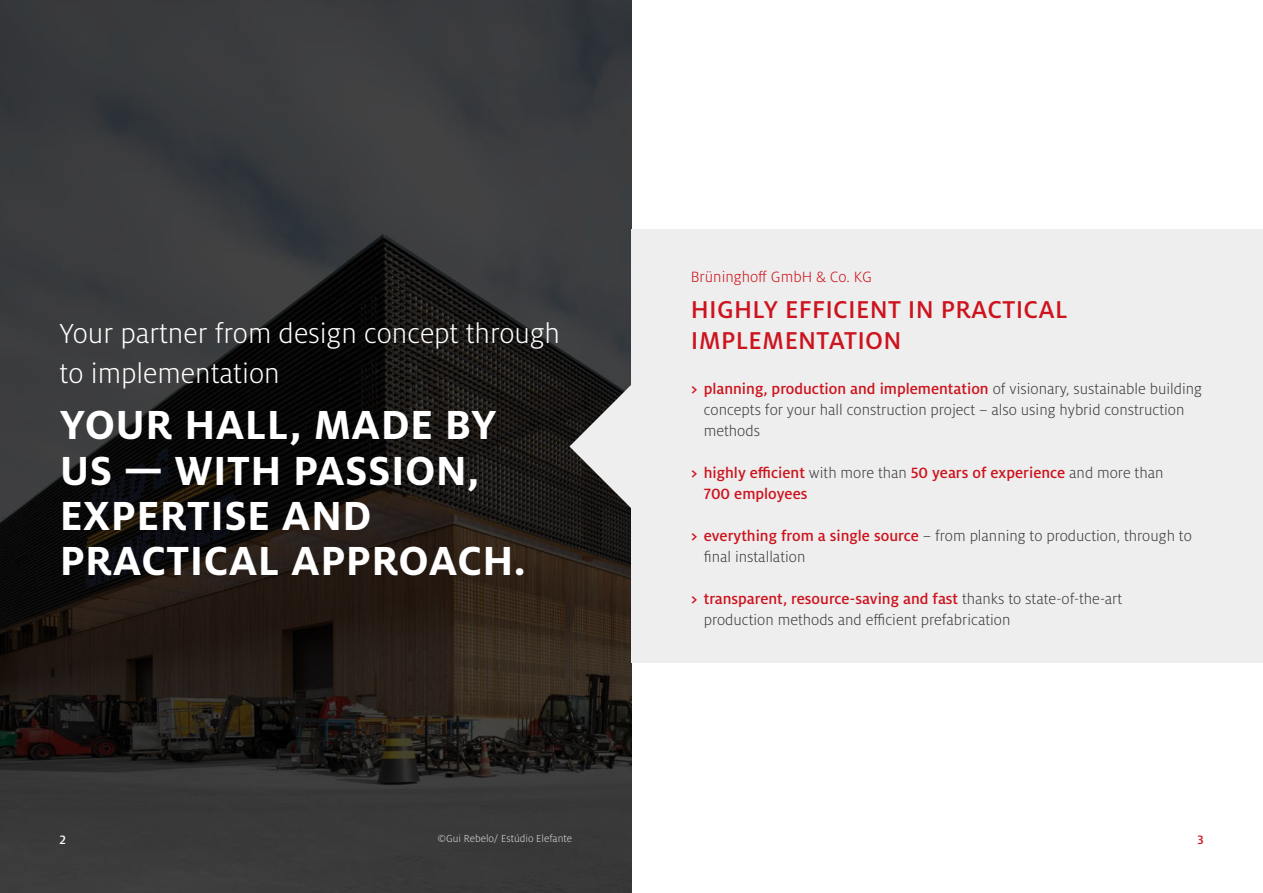
<style>
.page{position:relative;width:1263px;height:893px;background:#fff}
.page>*{position:absolute;margin:0;border:0;box-sizing:border-box;transform-origin:0 0}
.t1{font:700 45px/45px "Milo Pro";letter-spacing:.01em;color:#fff}
.t2{font:300 30.6px/39.8px "Milo OT";color:#fff}
.t3{font:500 27px/31.5px "Milo OT";letter-spacing:.01em;color:#cd131d}
.t4{font:300 16.5px/21px "Milo OT";color:#3c3c3b}
.t5{font:500 16.5px/21px "Milo OT";color:#cd131d}
.t6{font:300 16.5px "Milo OT";color:#cd131d}
.t7{font:500 13.5px "Milo OT";color:#cd131d}
.t8{font:500 13.5px "Milo OT";color:#fff}
.t9{font:300 11.25px "Milo OT";color:#dadada}
.s1{font-weight:500;color:#cd131d}
.s2{font-weight:300;color:#3c3c3b}
</style>
<div class="page">
<svg style="left:0;top:0;width:631px;height:893px;fill:#363738"></svg>
<svg style="left:569px;top:365px;width:62px;height:163px"></svg>
<div style="left:631px;top:230px;width:632px;height:433px;background:#eee"></div>
<h2 class="t2" style="left:60px;top:314px;width:502px">Your partner from design concept through to implementation</h2>
<h1 class="t1" style="left:60px;top:403px;width:467px">YOUR HALL, MADE BY<br>US — WITH PASSION,<br>EXPERTISE AND<br>PRACTICAL APPROACH.</h1>
<p class="t8" style="left:60px;top:832px;width:8px">2</p>
<p class="t9" style="left:437px;top:833px;width:136px">©Gui Rebelo/ Estúdio Elefante</p>
<p class="t6" style="left:691px;top:268px;width:183px">Brüninghoff GmbH &amp; Co. KG</p>
<h3 class="t3" style="left:691px;top:294px;width:378px">HIGHLY EFFICIENT IN PRACTICAL<br>IMPLEMENTATION</h3>
<p class="t4" style="left:704px;top:379px;width:500px;text-indent:-13px"><span class="s1">&gt; planning, production and implementation</span> of visionary, sustainable building concepts for your hall construction project – also using hybrid construction methods</p>
<p class="t5" style="left:704px;top:463px;width:461px;text-indent:-13px">&gt; highly efficient <span class="s2">with more than</span> 50 years of experience <span class="s2">and more than<br></span>700 employees</p>
<p class="t4" style="left:704px;top:526px;width:490px;text-indent:-13px"><span class="s1">&gt; everything from a single source</span> – from planning to production, through to final installation</p>
<p class="t4" style="left:704px;top:589px;width:420px;text-indent:-13px"><span class="s1">&gt; transparent, resource-saving and fast</span> thanks to state-of-the-art production methods and efficient prefabrication</p>
<p class="t7" style="left:1197px;top:832px;width:8px">3</p>
</div>
